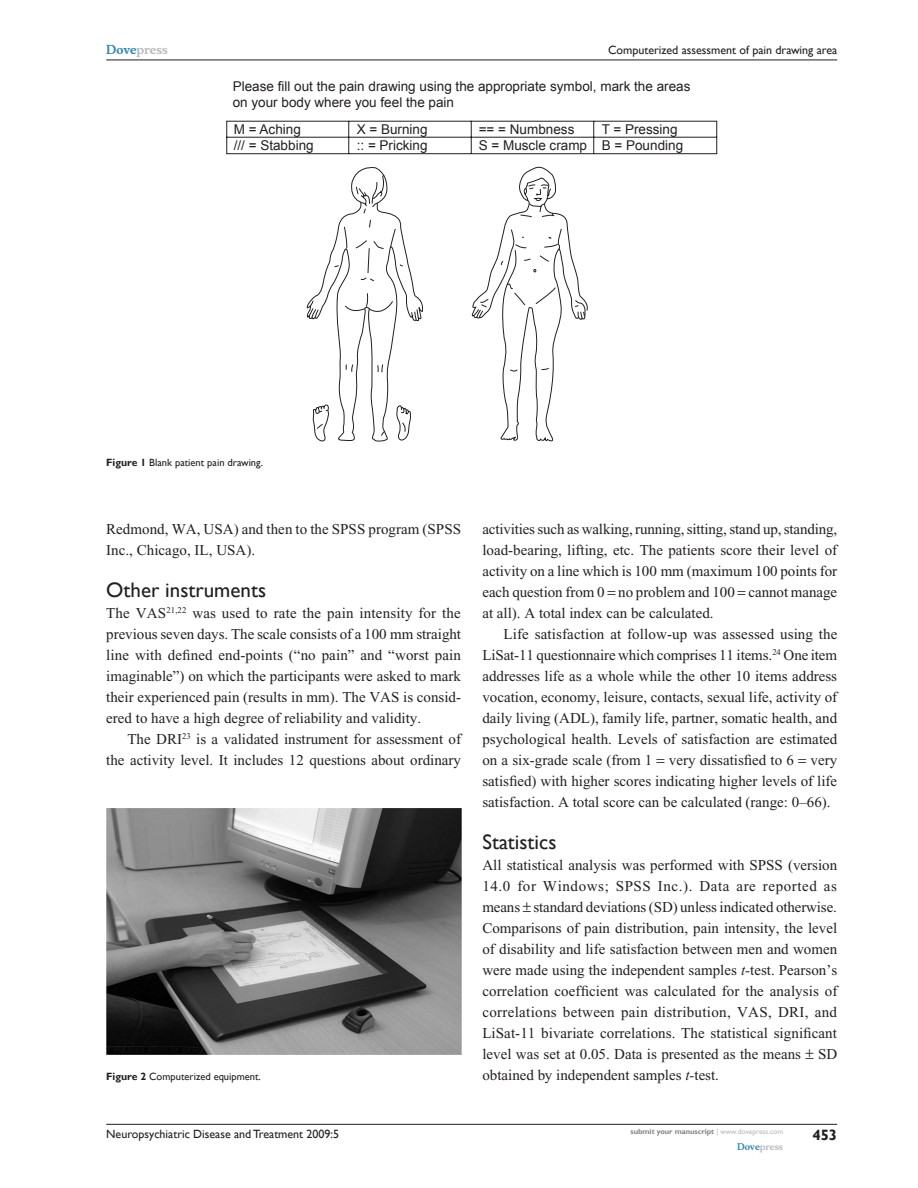
<style>
.page{position:relative;width:918px;height:1188px;background:#fff}
.page>*{position:absolute;margin:0;border:0;box-sizing:border-box;transform-origin:0 0}
.t1{font:21px "Gill Sans";color:#231f20}
.t2{font:15px/21px "Times New Roman";color:#231f20;text-align:justify}
.t3{font:700 15px "Gill Sans";color:#231f20}
.t4{font:13.5px/16.2px "Arial";color:#231f20}
.t5{font:12px "Gill Sans";color:#231f20}
.t6{font:700 12px "Musee";color:#b8b9bc}
.t7{font:10.5px "Gill Sans";color:#231f20}
.t8{font:700 9px "Musee";color:#b8b9bc}
.t9{font:700 7.5px "Gill Sans";color:#808285}
.s1{color:#3485ae}
.s2{font-weight:700}
.s3{font-style:italic}
.s4{font-weight:400;color:#b8b9bc}
</style>
<div class="page">
<hr style="left:106px;top:1124px;width:731px;height:1px;background:#231f20">
<hr style="left:106px;top:60px;width:731px;height:1px;background:#231f20">
<img style="left:106px;top:809px;width:355px;height:245px">
<svg style="left:306px;top:302px;width:23px;height:139px"></svg>
<svg style="left:226px;top:120px;width:491px;height:35px"></svg>
<svg style="left:338px;top:166px;width:250px;height:275px"></svg>
<svg style="left:309px;top:173px;width:276px;height:242px"></svg>
<p class="t6" style="left:106px;top:43px;width:63px"><span class="s1">Dove</span>press</p>
<p class="t5" style="left:608px;top:43px;width:231px">Computerized assessment of pain drawing area</p>
<p class="t4" style="left:233px;top:78px;width:459px">Please fill out the pain drawing using the appropriate symbol, mark the areas on your body where you feel the pain</p>
<p class="t4" style="left:234px;top:121px;width:69px">M = Aching</p>
<p class="t4" style="left:357px;top:121px;width:72px">X = Burning</p>
<p class="t4" style="left:479px;top:121px;width:97px">== = Numbness</p>
<p class="t4" style="left:602px;top:121px;width:77px">T = Pressing</p>
<p class="t4" style="left:234px;top:138px;width:81px">/// = Stabbing</p>
<p class="t4" style="left:357px;top:138px;width:72px">:: = Pricking</p>
<p class="t4" style="left:479px;top:138px;width:206px">S = Muscle cramp B = Pounding</p>
<p class="t7" style="left:106px;top:457px;width:158px"><span class="s2">Figure 1</span> Blank patient pain drawing.</p>
<p class="t2" style="left:106px;top:518px;width:356px">Redmond, WA, USA) and then to the SPSS program (SPSS<br>Inc., Chicago, IL, USA).</p>
<h1 class="t1" style="left:106px;top:578px;width:161px">Other instruments</h1>
<p class="t2" style="left:106px;top:603px;width:356px">The VAS<sup>21,22</sup> was used to rate the pain intensity for the previous seven days. The scale consists of a 100 mm straight line with defined end-points (“no pain” and “worst pain imaginable”) on which the participants were asked to mark their experienced pain (results in mm). The VAS is consid&shy;ered to have a high degree of reliability and validity.</p>
<p class="t2" style="left:106px;top:729px;width:356px;text-align:right">The DRI<sup>23</sup> is a validated instrument for assessment of the activity level. It includes 12 questions about ordinary</p>
<p class="t2" style="left:482px;top:518px;width:356px">activities such as walking, running, sitting, stand up, standing, load-bearing, lifting, etc. The patients score their level of activity on a line which is 100 mm (maximum 100 points for each question from 0 no problem and 100 cannot manage at all). A total index can be calculated.</p>
<p class="t2" style="left:482px;top:623px;width:357px;text-indent:21px">Life satisfaction at follow-up was assessed using the LiSat-11 questionnaire which comprises 11 items.<sup>24</sup> One item addresses life as a whole while the other 10 items address vocation, economy, leisure, contacts, sexual life, activity of daily living (ADL), family life, partner, somatic health, and psychological health. Levels of satisfaction are estimated on a six-grade scale (from 1 very dissatisfied to 6 very satisfied) with higher scores indicating higher levels of life satisfaction. A total score can be calculated (range: 0–66).</p>
<h1 class="t1" style="left:482px;top:829px;width:76px">Statistics</h1>
<p class="t2" style="left:482px;top:854px;width:357px">All statistical analysis was performed with SPSS (version 14.0 for Windows; SPSS Inc.). Data are reported as means standard deviations (SD) unless indicated otherwise.<br>Comparisons of pain distribution, pain intensity, the level of disability and life satisfaction between men and women were made using the independent samples <span class="s3">t-</span>test. Pearson’s correlation coefficient was calculated for the analysis of correlations between pain distribution, VAS, DRI, and LiSat-11 bivariate correlations. The statistical significant level was set at 0.05. Data is presented as the means SD</p>
<p class="t7" style="left:106px;top:1070px;width:156px"><span class="s2">Figure 2</span> Computerized equipment.</p>
<p class="t2" style="left:482px;top:1064px;width:238px">obtained by independent samples <span class="s3">t-</span>test.</p>
<p class="t5" style="left:106px;top:1127px;width:235px">Neuropsychiatric Disease and Treatment 2009:5</p>
<p class="t3" style="left:812px;top:1126px;width:26px">453</p>
<p class="t9" style="left:631px;top:1127px;width:154px">submit your manuscript <span class="s4">| www.dovepress.com</span></p>
<p class="t8" style="left:737px;top:1141px;width:48px"><span class="s1">Dove</span>press</p>
</div>
